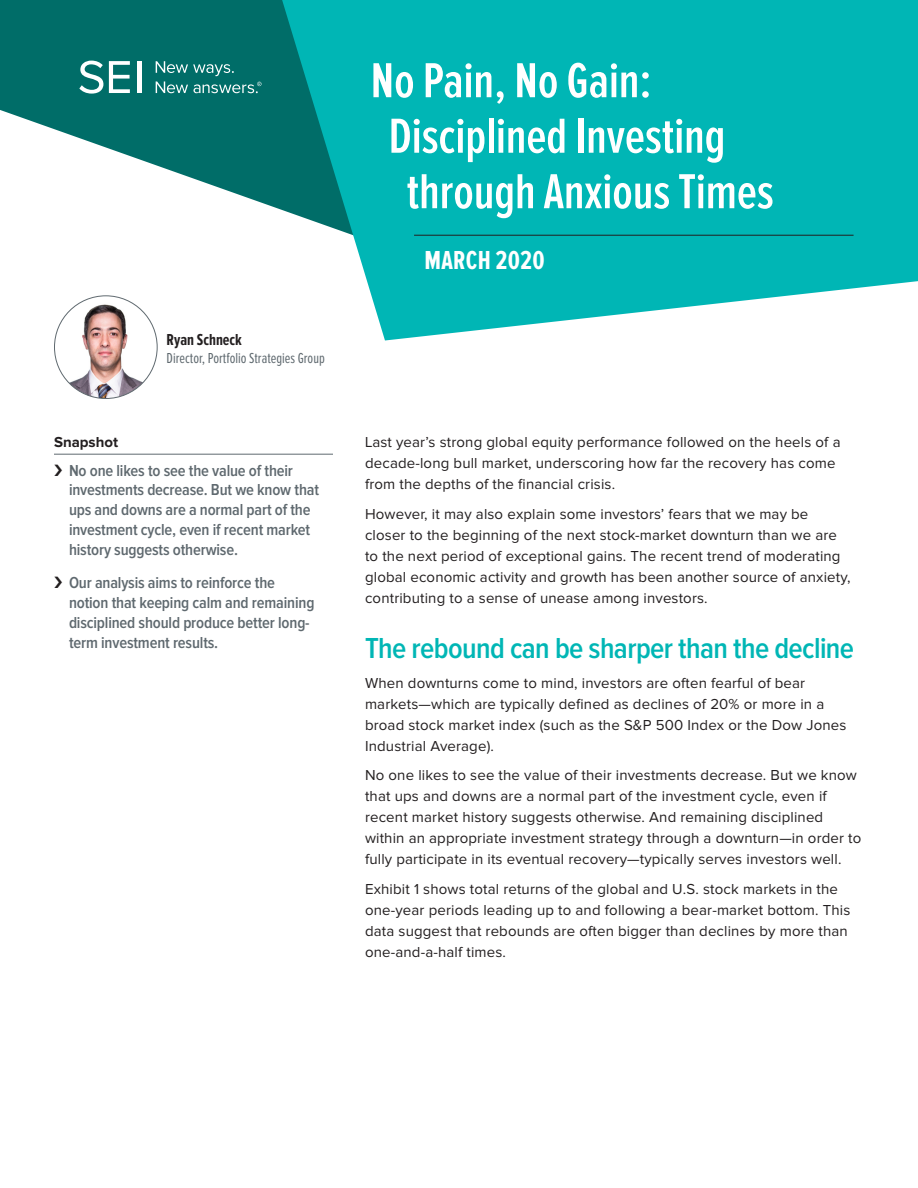
<style>
.page{position:relative;width:918px;height:1188px;background:#fff}
.page>*{position:absolute;margin:0;border:0;box-sizing:border-box;transform-origin:0 0}
.t1{font:600 51px "Proxima Nova Ex Cn";color:#fff}
.Head_body_T{font:600 30px "Proxima Nova Cond";letter-spacing:-.02em;color:#00b6b5}
.Month_and_Year{font:700 27px "Proxima Nova Ex Cn";letter-spacing:.01em;color:#fff}
.t2{font:600 16.5px/19.8px "Proxima Nova Cond";letter-spacing:-.01em;color:#5f696f}
.Author_Name{font:700 16.5px "Proxima Nova Ex Cn";color:#231f20}
.Body_Copy__10pt__R{font:15px/21px "Proxima Nova";letter-spacing:.01em;color:#231f20}
.Supporting_Info{font:15px "Proxima Nova Ex Cn";color:#5f696f}
.Snapshots{font:700 15px "Proxima Nova";color:#231f20}
</style>
<div class="page">
<svg style="left:0;top:0;width:282px;height:210px;fill:#006d68"></svg>
<svg style="left:282px;top:0;width:636px;height:340px;background:#20bab9"></svg>
<hr style="left:137px;top:61px;width:4px;height:32px;background:#fff">
<svg style="left:109px;top:61px;width:21px;height:32px"></svg>
<svg style="left:79px;top:61px;width:24px;height:33px"></svg>
<svg style="left:156px;top:61px;width:106px;height:32px;background:#288480"></svg>
<hr style="left:54px;top:454px;width:279px;height:1px;background:#5f696f">
<img style="left:54px;top:298px;width:103px;height:101px">
<hr style="left:414px;top:235px;width:440px;height:1px;background:#231f20">
<p class="Author_Name" style="left:167px;top:330px;width:77px">Ryan Schneck</p>
<p class="Supporting_Info" style="left:167px;top:349px;width:160px">Director, Portfolio Strategies Group</p>
<p class="Snapshots" style="left:54px;top:435px;width:66px">Snapshot</p>
<p class="t2" style="left:69px;top:461px;width:252px">No one likes to see the value of their investments decrease. But we know that ups and downs are a normal part of the investment cycle, even if recent market history suggests otherwise.</p>
<p class="t2" style="left:69px;top:573px;width:247px">Our analysis aims to reinforce the notion that keeping calm and remaining disciplined should produce better long&shy;term investment results.</p>
<p class="t1" style="left:371px;top:52px;width:283px">No Pain, No Gain:</p>
<p class="t1" style="left:389px;top:108px;width:338px">Disciplined Investing</p>
<p class="t1" style="left:407px;top:163px;width:369px">through Anxious Times</p>
<p class="Month_and_Year" style="left:425px;top:245px;width:122px">MARCH 2020</p>
<p class="Body_Copy__10pt__R" style="left:365px;top:432px;width:477px">Last year’s strong global equity performance followed on the heels of a decade-long bull market, underscoring how far the recovery has come from the depths of the financial crisis.</p>
<p class="Body_Copy__10pt__R" style="left:365px;top:504px;width:487px">However, it may also explain some investors’ fears that we may be closer to the beginning of the next stock-market downturn than we are to the next period of exceptional gains. The recent trend of moderating global economic activity and growth has been another source of anxiety, contributing to a sense of unease among investors.</p>
<p class="Head_body_T" style="left:365px;top:631px;width:491px">The rebound can be sharper than the decline</p>
<p class="Body_Copy__10pt__R" style="left:365px;top:673px;width:483px">When downturns come to mind, investors are often fearful of bear markets—which are typically defined as declines of 20% or more in a broad stock market index (such as the S&amp;P 500 Index or the Dow Jones Industrial Average).</p>
<p class="Body_Copy__10pt__R" style="left:365px;top:765px;width:498px">No one likes to see the value of their investments decrease. But we know that ups and downs are a normal part of the investment cycle, even if recent market history suggests otherwise. And remaining disciplined within an appropriate investment strategy through a downturn—in order to fully participate in its eventual recovery—typically serves investors well.</p>
<p class="Body_Copy__10pt__R" style="left:365px;top:879px;width:487px">Exhibit 1 shows total returns of the global and U.S. stock markets in the one-year periods leading up to and following a bear-market bottom. This data suggest that rebounds are often bigger than declines by more than one-and-a-half times.</p>
</div>
